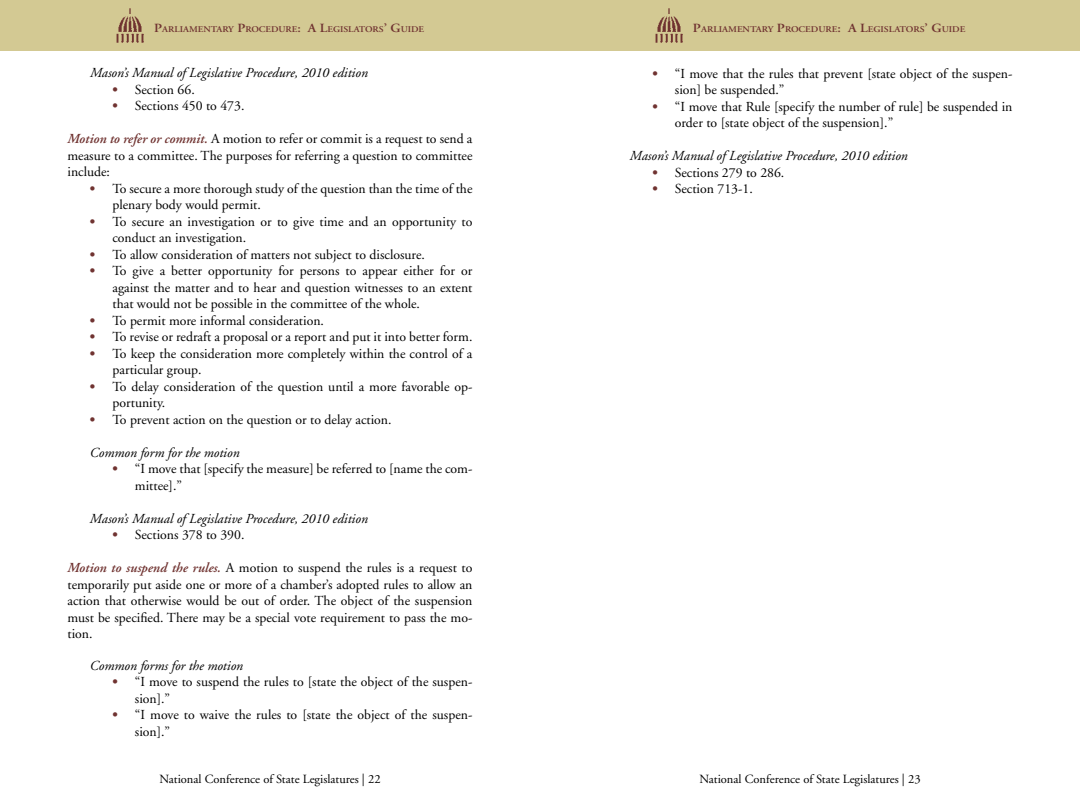
<style>
.page{position:relative;width:1080px;height:810px;background:#fff}
.page>*{position:absolute;margin:0;border:0;box-sizing:border-box;transform-origin:0 0}
.t1{font:13.75px/16.5px "Adobe Garamond";color:#000}
.t2{font:italic 13.75px "Adobe Garamond";color:#000}
.t3{font:12.5px "Adobe Garamond";color:#000}
.t4{font:600 8.75px "Adobe Garamond";color:#703331;scale:1.09 1}
.t5{font:600 8.75px "Adobe Garamond";color:#703331;scale:1.1 1}
.s1{font-size:12.5px}
.s2{font-weight:700;color:#703331}
.s3{font-weight:600;font-style:italic;color:#703331}
</style>
<div class="page">
<div style="left:540px;top:0;width:540px;height:50px;background:#d3c993"></div>
<div style="left:0;top:0;width:540px;height:50px;background:#d3c993"></div>
<img style="left:655px;top:9px;width:28px;height:33px">
<img style="left:116px;top:9px;width:28px;height:33px">
<p class="t4" style="left:154px;top:25px;width:249px"><span class="s1">P</span>ARLIAMENTARY <span class="s1">P</span>ROCEDURE<span class="s1">: A L</span>EGISLATORS<span class="s1">’ G</span>UIDE</p>
<p class="t5" style="left:693px;top:25px;width:249px"><span class="s1">P</span>ARLIAMENTARY <span class="s1">P</span>ROCEDURE<span class="s1">: A L</span>EGISLATORS<span class="s1">’ G</span>UIDE</p>
<p class="t2" style="left:90px;top:66px;width:279px">Mason’s Manual of Legislative Procedure, 2010 edition</p>
<p class="t1" style="left:112px;top:82px;width:84px"><span class="s2">•</span> Section 66.</p>
<p class="t1" style="left:112px;top:98px;width:134px"><span class="s2">•</span> Sections 450 to 473.</p>
<p class="t1" style="left:67px;top:131px;width:406px;text-align:justify"><span class="s3">Motion to refer or commit.</span> A motion to refer or commit is a request to send a measure to a committee. The purposes for referring a question to committee include:</p>
<p class="t1" style="left:112px;top:181px;width:361px;text-indent:-22px"><span class="s2">•</span> To secure a more thorough study of the question than the time of the plenary body would permit.</p>
<p class="t1" style="left:112px;top:214px;width:361px;text-indent:-22px"><span class="s2">•</span> To secure an investigation or to give time and an opportunity to conduct an investigation.</p>
<p class="t1" style="left:90px;top:247px;width:336px"><span class="s2">•</span> To allow consideration of matters not subject to disclosure.</p>
<p class="t1" style="left:112px;top:263px;width:362px;text-align:justify;text-indent:-22px"><span class="s2">•</span> To give a better opportunity for persons to appear either for or against the matter and to hear and question witnesses to an extent that would not be possible in the committee of the whole.</p>
<p class="t1" style="left:90px;top:313px;width:236px"><span class="s2">•</span> To permit more informal consideration.</p>
<p class="t1" style="left:90px;top:329px;width:384px"><span class="s2">•</span> To revise or redraft a proposal or a report and put it into better form.</p>
<p class="t1" style="left:112px;top:346px;width:361px;text-indent:-22px"><span class="s2">•</span> To keep the consideration more completely within the control of a particular group.</p>
<p class="t1" style="left:112px;top:379px;width:362px;text-indent:-22px"><span class="s2">•</span> To delay consideration of the question until a more favorable op‑ portunity.</p>
<p class="t1" style="left:90px;top:412px;width:303px"><span class="s2">•</span> To prevent action on the question or to delay action.</p>
<p class="t2" style="left:90px;top:445px;width:151px">Common form for the motion</p>
<p class="t1" style="left:135px;top:461px;width:339px;text-indent:-22px"><span class="s2">•</span> “I move that [specify the measure] be referred to [name the com‑ mittee].”</p>
<p class="t2" style="left:90px;top:511px;width:279px">Mason’s Manual of Legislative Procedure, 2010 edition</p>
<p class="t1" style="left:112px;top:527px;width:133px"><span class="s2">•</span> Sections 378 to 390.</p>
<p class="t1" style="left:67px;top:560px;width:407px;text-align:justify"><span class="s3">Motion to suspend the rules.</span> A motion to suspend the rules is a request to temporarily put aside one or more of a chamber’s adopted rules to allow an action that otherwise would be out of order. The object of the suspension must be specified. There may be a special vote requirement to pass the mo‑ tion.</p>
<p class="t2" style="left:90px;top:658px;width:155px">Common forms for the motion</p>
<p class="t1" style="left:135px;top:674px;width:339px;text-indent:-22px"><span class="s2">•</span> “I move to suspend the rules to [state the object of the suspen‑ sion].”</p>
<p class="t1" style="left:135px;top:707px;width:339px;text-indent:-22px"><span class="s2">•</span> “I move to waive the rules to [state the object of the suspen‑ sion].”</p>
<p class="t1" style="left:675px;top:65px;width:339px;text-indent:-22px"><span class="s2">•</span> “I move that the rules that prevent [state object of the suspen‑ sion] be suspended.”</p>
<p class="t1" style="left:675px;top:98px;width:339px;text-indent:-22px"><span class="s2">•</span> “I move that Rule [specify the number of rule] be suspended in order to [state object of the suspension].”</p>
<p class="t2" style="left:630px;top:148px;width:279px">Mason’s Manual of Legislative Procedure, 2010 edition</p>
<p class="t1" style="left:652px;top:164px;width:133px"><span class="s2">•</span> Sections 279 to 286.</p>
<p class="t1" style="left:652px;top:181px;width:102px"><span class="s2">•</span> Section 713-1.</p>
<p class="t3" style="left:159px;top:773px;width:223px">National Conference of State Legislatures | 22</p>
<p class="t3" style="left:699px;top:773px;width:223px">National Conference of State Legislatures | 23</p>
</div>
